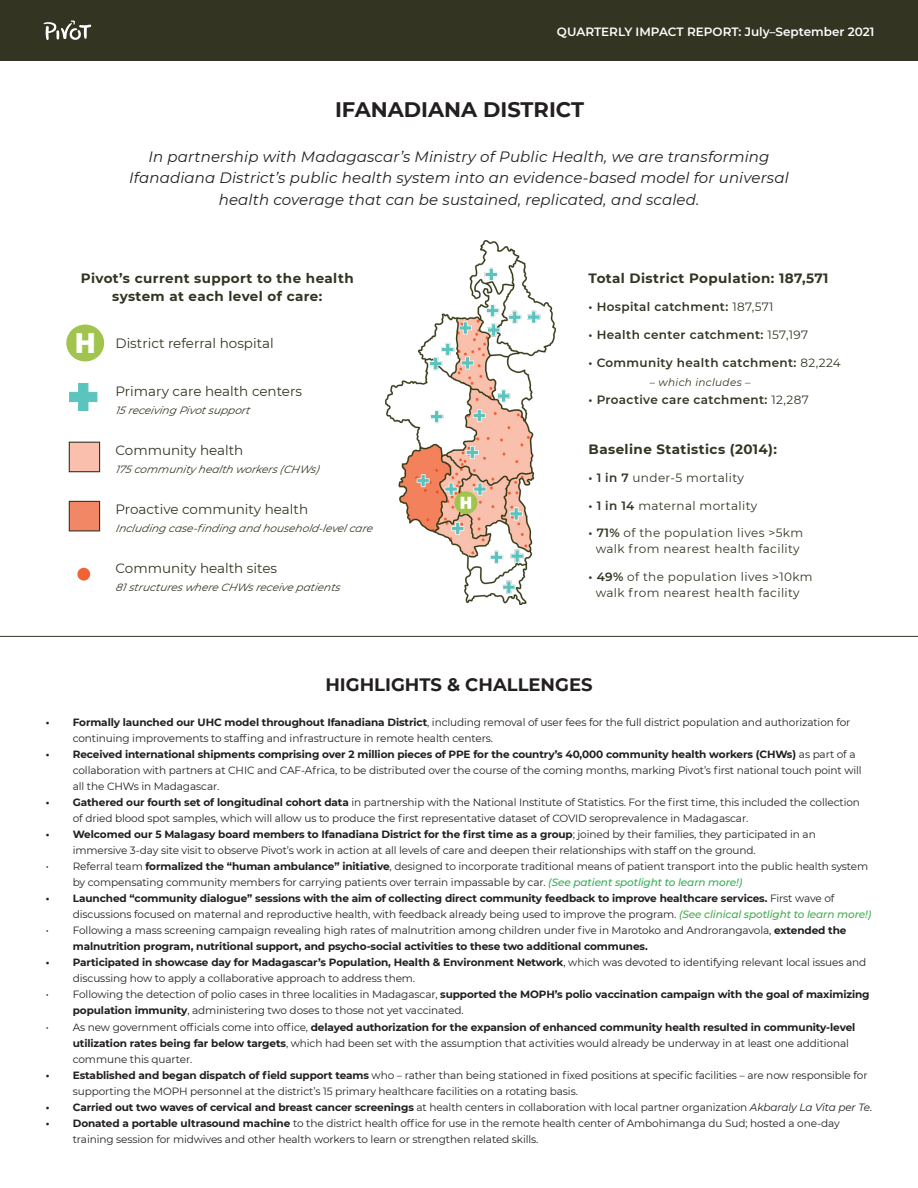
<style>
.page{position:relative;width:918px;height:1188px;background:#fff}
.page>*{position:absolute;margin:0;border:0;box-sizing:border-box;transform-origin:0 0}
.t1{font:700 21px "Montserrat";color:#231f20}
.t2{font:700 18px "Montserrat";color:#231f20}
.t3{font:italic 15px/21.6px "Montserrat";letter-spacing:.01em;color:#231f20;text-align:center}
.t4{font:700 13.5px/18px "Montserrat";letter-spacing:.03em;color:#343423;text-align:center}
.t5{font:13.5px "Montserrat";color:#343423}
.t6{font:12px "Montserrat";letter-spacing:.03em;color:#343423}
.t7{font:600 12px "Montserrat";letter-spacing:.03em;color:#343423}
.t8{font:600 12px "Montserrat";color:#fff}
.t9{font:10.5px/16px "Montserrat";letter-spacing:-.01em;color:#231f20}
.t10{font:700 10.5px/16px "Montserrat";letter-spacing:-.01em;color:#231f20}
.t11{font:italic 10.5px "Montserrat";letter-spacing:.03em;color:#343423}
.s1{font-family:"Open Sans";font-weight:800;font-size:27.75px;color:#fff}
.s2{font-weight:400}
.s3{font-weight:600}
.s4{font-weight:700}
.s5{font-weight:500;font-style:italic;color:#33ad53}
.s6{font-weight:500;font-style:italic;color:#40ae49}
.s7{font-style:italic}
</style>
<div class="page">
<div style="left:0;top:0;width:918px;height:60px;background:#343422"></div>
<hr style="left:0;top:636px;width:918px;height:1px;background:#343422">
<svg style="left:44px;top:20px;width:47px;height:20px"></svg>
<img style="left:385px;top:241px;width:170px;height:363px">
<div style="left:69px;top:442px;width:31px;height:30px;background:#fabfad;border:1px solid #343422"></div>
<div style="left:69px;top:501px;width:31px;height:30px;background:#f28766;border:1px solid #343422"></div>
<div style="left:78px;top:383px;width:10px;height:28px;background:#5cc4bf;border:1px solid #5cc4bd"></div>
<div style="left:69px;top:392px;width:28px;height:10px;background:#5cc4bf"></div>
<div style="left:77px;top:568px;width:13px;height:13px;background:#f26333;border-radius:50%"></div>
<div style="left:66px;top:324px;width:39px;height:38px;background:#a1c44f;border-radius:50%"></div>
<div style="left:65px;top:323px;width:41px;height:40px;border:2px solid #fff;border-radius:50%"></div>
<p class="t8" style="left:557px;top:23px;width:319px">QUARTERLY IMPACT REPORT: July–September 2021</p>
<p class="t1" style="left:335px;top:95px;width:251px">IFANADIANA DISTRICT</p>
<p class="t3" style="left:148px;top:145px;width:623px">In partnership with Madagascar’s Ministry of Public Health, we are transforming</p>
<p class="t3" style="left:129px;top:167px;width:661px">Ifanadiana District’s public health system into an evidence-based model for universal health coverage that can be sustained, replicated, and scaled.</p>
<p class="t4" style="left:81px;top:269px;width:274px">Pivot’s current support to the health system at each level of care:</p>
<p class="t5" style="left:74px;top:334px;width:201px"><span class="s1">H</span> District referral hospital</p>
<p class="t5" style="left:116px;top:382px;width:188px">Primary care health centers</p>
<p class="t11" style="left:116px;top:403px;width:139px">15 receiving Pivotsupport</p>
<p class="t5" style="left:116px;top:441px;width:129px">Community health</p>
<p class="t11" style="left:116px;top:462px;width:208px">175 community health workers(CHWs)</p>
<p class="t5" style="left:116px;top:500px;width:194px">Proactive community health</p>
<p class="t11" style="left:116px;top:521px;width:261px">Including case-finding and household-levelcare</p>
<p class="t5" style="left:116px;top:559px;width:163px">Community health sites</p>
<p class="t11" style="left:116px;top:580px;width:229px">81structureswhere CHWsreceive patients</p>
<p class="t4" style="left:589px;top:269px;width:241px">Total District Population: 187,571</p>
<p class="t7" style="left:589px;top:298px;width:186px">• Hospital catchment: <span class="s2">187,571</span></p>
<p class="t7" style="left:589px;top:326px;width:221px">• Health center catchment: <span class="s2">157,197</span></p>
<p class="t7" style="left:589px;top:354px;width:254px">• Community health catchment: <span class="s2">82,224</span></p>
<p class="t11" style="left:650px;top:375px;width:102px">– which includes –</p>
<p class="t7" style="left:589px;top:392px;width:222px">• Proactive care catchment: <span class="s2">12,287</span></p>
<p class="t4" style="left:589px;top:439px;width:190px">Baseline Statistics (2014):</p>
<p class="t6" style="left:589px;top:469px;width:157px"><span class="s3">• 1 in 7</span> under-5 mortality</p>
<p class="t6" style="left:589px;top:497px;width:170px"><span class="s3">• 1 in 14</span> maternal mortality</p>
<p class="t6" style="left:589px;top:525px;width:216px"><span class="s3">• 71%</span> of the population lives &gt;5km</p>
<p class="t6" style="left:596px;top:541px;width:206px">walk from nearest health facility</p>
<p class="t6" style="left:589px;top:568px;width:225px"><span class="s3">• 49%</span> of the population lives &gt;10km</p>
<p class="t6" style="left:596px;top:584px;width:206px">walk from nearest health facility</p>
<p class="t2" style="left:325px;top:671px;width:269px">HIGHLIGHTS &amp; CHALLENGES</p>
<p class="t9" style="left:73px;top:714px;width:779px;text-indent:-27px"><span class="s4">• Formally launched our UHC model throughout Ifanadiana District</span>, including removal of user fees for the full district population and authorization for continuing improvements to staffing and infrastructure in remote health centers.</p>
<p class="t9" style="left:73px;top:746px;width:790px;text-indent:-27px"><span class="s4">• Received international shipments comprising over 2 million pieces of PPE for the country’s 40,000 community health workers (CHWs)</span> as part of a collaboration with partners at CHIC and CAF-Africa, to be distributed over the course of the coming months, marking Pivot’s first national touch point will all the CHWs in Madagascar.</p>
<p class="t9" style="left:73px;top:794px;width:789px;text-indent:-27px"><span class="s4">• Gathered our fourth set of longitudinal cohort data</span> in partnership with the National Institute of Statistics. For the first time, this included the collection of dried blood spot samples, which will allow us to produce the first representative dataset of COVID seroprevalence in Madagascar.</p>
<p class="t9" style="left:73px;top:826px;width:744px;text-indent:-27px"><span class="s4">• Welcomed our 5 Malagasy board members to Ifanadiana District for the first time as a group</span>; joined by their families, they participated in an immersive 3-day site visit to observe Pivot’s work in action at all levels of care and deepen their relationships with staff on the ground.</p>
<p class="t9" style="left:73px;top:858px;width:797px;text-indent:-27px">• Referral team <span class="s4">formalized the “human ambulance” initiative</span>, designed to incorporate traditional means of patient transport into the public health system by compensating community members for carrying patients over terrain impassable by car. <span class="s5">(See patient spotlight to learn more!)</span></p>
<p class="t10" style="left:73px;top:890px;width:800px;text-indent:-27px">• Launched “community dialogue” sessions with the aim of collecting direct community feedback to improve healthcare services. <span class="s2">First wave of discussions focused on maternal and reproductive health, with feedback already being used to improve the program.</span> <span class="s6">(See clinical spotlight to learn more!)</span></p>
<p class="t9" style="left:73px;top:922px;width:775px;text-indent:-27px">• Following a mass screening campaign revealing high rates of malnutrition among children under five in Marotoko and Androrangavola, <span class="s4">extended the malnutrition program, nutritional support, and psycho-social activities to these two additional communes.</span></p>
<p class="t9" style="left:73px;top:954px;width:795px;text-indent:-27px"><span class="s4">• Participated in showcase day for Madagascar’s Population, Health &amp; Environment Network</span>, which was devoted to identifying relevant local issues and discussing how to apply a collaborative approach to address them.</p>
<p class="t9" style="left:73px;top:986px;width:798px;text-indent:-27px">• Following the detection of polio cases in three localities in Madagascar, <span class="s4">supported the MOPH’s polio vaccination campaign with the goal of maximizing population immunity</span>, administering two doses to those not yet vaccinated.</p>
<p class="t9" style="left:73px;top:1018px;width:784px;text-indent:-27px">• As new government officials come into office, <span class="s4">delayed authorization for the expansion of enhanced community health resulted in community-level utilization rates being far below targets</span>, which had been set with the assumption that activities would already be underway in at least one additional commune this quarter.</p>
<p class="t9" style="left:73px;top:1066px;width:796px;text-indent:-27px"><span class="s4">• Established and began dispatch of field support teams</span> who – rather than being stationed in fixed positions at specific facilities – are now responsible for supporting the MOPH personnel at the district’s 15 primary healthcare facilities on a rotating basis.</p>
<p class="t9" style="left:46px;top:1098px;width:828px"><span class="s4">• Carried out two waves of cervical and breast cancer screenings</span> at health centers in collaboration with local partner organization <span class="s7">Akbaraly La Vita per Te</span>.</p>
<p class="t9" style="left:73px;top:1114px;width:769px;text-indent:-27px"><span class="s4">• Donated a portable ultrasound machine</span> to the district health office for use in the remote health center of Ambohimanga du Sud; hosted a one-day training session for midwives and other health workers to learn or strengthen related skills.</p>
</div>
